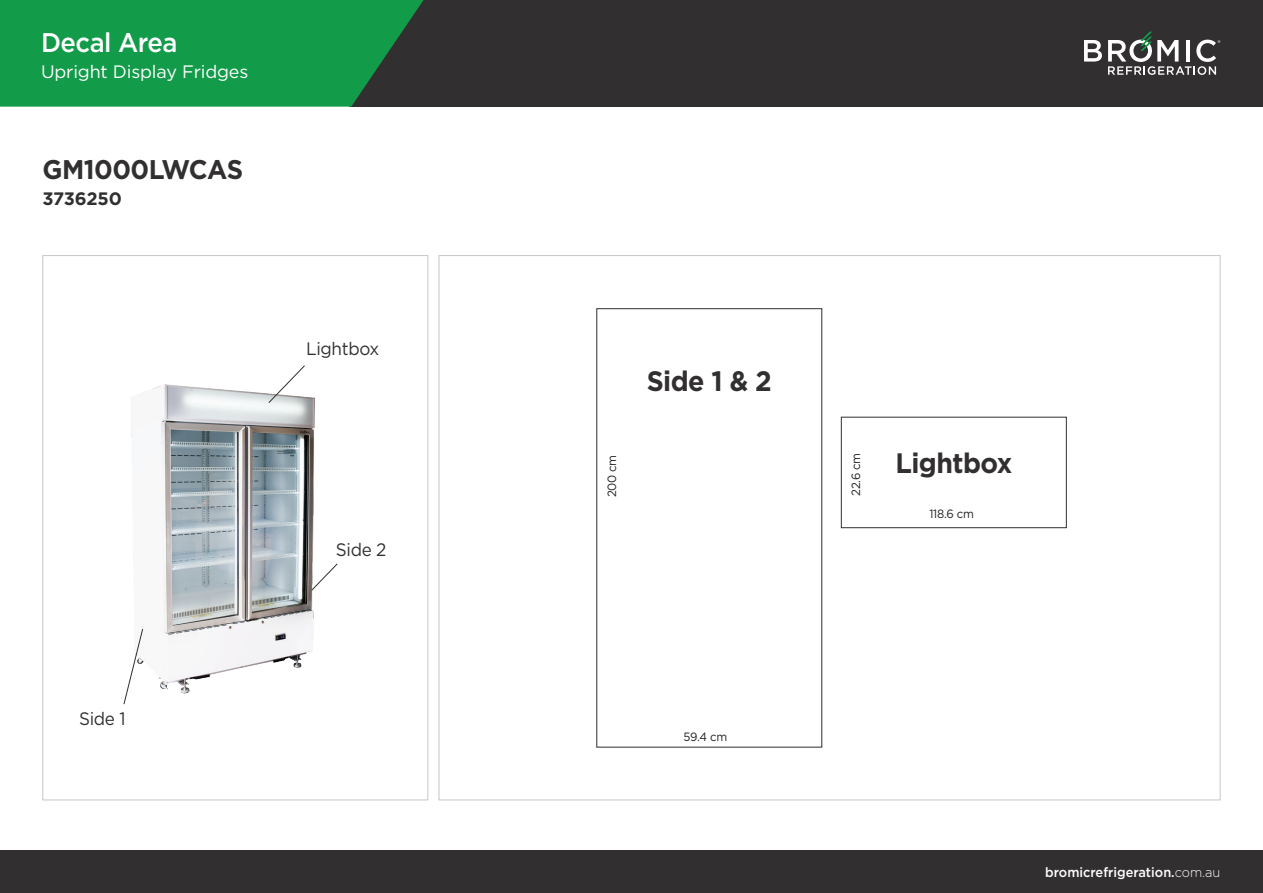
<style>
.page{position:relative;width:1263px;height:893px;background:#fff}
.page>*{position:absolute;margin:0;border:0;box-sizing:border-box;transform-origin:0 0}
.t1{font:700 28.05px "Gotham";letter-spacing:-.02em;color:#312f30;scale:.95 1}
.t2{font:700 27px "Gotham";letter-spacing:-.02em;color:#312f30;scale:.95 1}
.t3{font:500 27px "Gotham";letter-spacing:-.02em;color:#fff;scale:.95 1}
.t4{font:18px "Gotham";letter-spacing:-.01em;color:#fff}
.t5{font:18px "Gotham";letter-spacing:-.02em;color:#312f30;scale:.95 1}
.t6{font:700 18px "Gotham";letter-spacing:-.01em;color:#312f30}
.t7{font:500 13.5px "Gotham";color:#fff;scale:.95 1}
.t8{font:12px "Gotham";letter-spacing:-.02em;color:#231f20;scale:.95 1}
.s1{font-weight:300}
</style>
<div class="page">
<div style="left:0;top:850px;width:1263px;height:43px;background:#312f30"></div>
<div style="left:349px;top:0;width:914px;height:107px;background:#312f30"></div>
<svg style="left:0;top:0;width:423px;height:107px;background:#159247"></svg>
<svg style="left:1084px;top:40px;width:18px;height:22px"></svg>
<svg style="left:1108px;top:32px;width:112px;height:43px"></svg>
<img style="left:131px;top:384px;width:184px;height:310px">
<svg style="left:268px;top:365px;width:37px;height:38px"></svg>
<svg style="left:311px;top:563px;width:27px;height:28px"></svg>
<svg style="left:123px;top:628px;width:20px;height:77px"></svg>
<div style="left:596px;top:308px;width:226px;height:439px;border:1px solid #312f30"></div>
<div style="left:841px;top:417px;width:225px;height:111px;border:1px solid #312f30"></div>
<h2 class="t3" style="left:41px;top:25px;width:145px">Decal Area</h2>
<h3 class="t4" style="left:41px;top:60px;width:209px">Upright Display Fridges</h3>
<h2 class="t2" style="left:43px;top:151px;width:213px">GM1000LWCAS</h2>
<h3 class="t6" style="left:43px;top:187px;width:81px">3736250</h3>
<h3 class="t5" style="left:306px;top:337px;width:78px">Lightbox</h3>
<h3 class="t5" style="left:79px;top:707px;width:50px">Side 1</h3>
<h3 class="t5" style="left:336px;top:538px;width:55px">Side 2</h3>
<h1 class="t1" style="left:647px;top:363px;width:133px">Side 1 &amp; 2</h1>
<p class="t8" style="left:604px;top:497px;width:47px;rotate:-90deg">200 cm</p>
<p class="t8" style="left:848px;top:496px;width:47px;rotate:-90deg">22.6 cm</p>
<h1 class="t1" style="left:895px;top:444px;width:125px">Lightbox</h1>
<p class="t8" style="left:929px;top:506px;width:49px">118.6 cm</p>
<p class="t8" style="left:683px;top:729px;width:48px">59.4 cm</p>
<p class="t7" style="left:1045px;top:863px;width:186px">bromicrefrigeration.<span class="s1">com.au</span></p>
</div>
